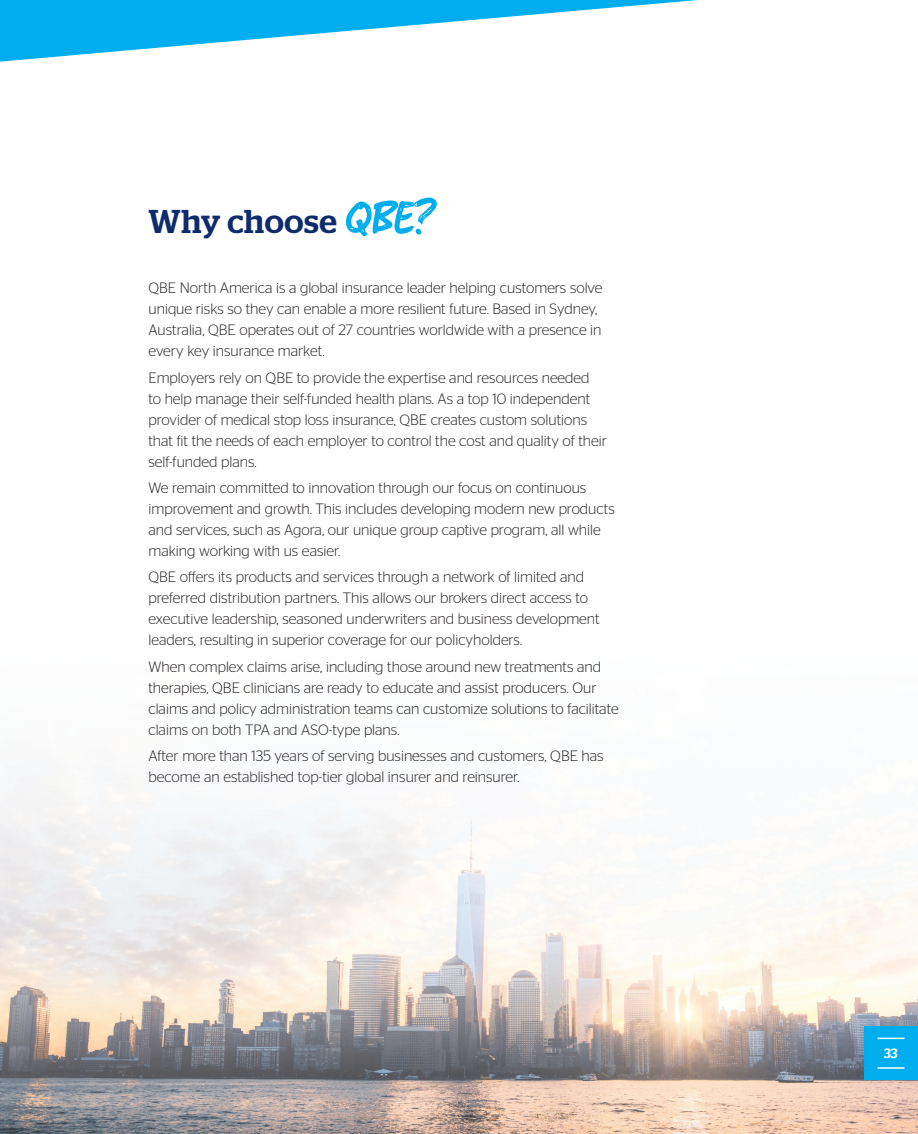
<style>
.page{position:relative;width:918px;height:1134px;background:#fff}
.page>*{position:absolute;margin:0;border:0;box-sizing:border-box;transform-origin:0 0}
.t1{font:500 33px "Stag";letter-spacing:.015em;color:#0d2b6d}
.t2{font:300 15px/21px "Stag Sans";color:#231f20}
.t3{font:500 13.5px "Stag";color:#fff}
.s1{font-family:"Markerfield";font-weight:400;font-size:54px;color:#00aeef}
</style>
<div class="page">
<img style="left:0;top:774px;width:918px;height:360px">
<svg style="left:0;top:0;width:698px;height:62px"></svg>
<div style="left:864px;top:1026px;width:54px;height:54px;background:#00aeef"></div>
<svg style="left:878px;top:1038px;width:26px;height:1px"></svg>
<hr style="left:878px;top:1067px;width:26px;height:2px;background:#fff">
<h1 class="t1" style="left:148px;top:202px;width:283px">Why choose <span class="s1">QBE?</span></h1>
<p class="t2" style="left:148px;top:277px;width:455px">QBE North America is a global insurance leader helping customers solve unique risks so they can enable a more resilient future. Based in Sydney, Australia, QBE operates out of 27 countries worldwide with a presence in every key insurance market.</p>
<p class="t2" style="left:148px;top:367px;width:460px">Employers rely on QBE to provide the expertise and resources needed<br>to help manage their self-funded health plans. As a top 10 independent provider of medical stop loss insurance, QBE creates custom solutions that fit the needs of each employer to control the cost and quality of their self-funded plans.</p>
<p class="t2" style="left:148px;top:477px;width:468px">We remain committed to innovation through our focus on continuous improvement and growth. This includes developing modern new products and services, such as Agora, our unique group captive program, all while making working with us easier.</p>
<p class="t2" style="left:148px;top:566px;width:453px">QBE offers its products and services through a network of limited and preferred distribution partners. This allows our brokers direct access to executive leadership, seasoned underwriters and business development leaders, resulting in superior coverage for our policyholders.</p>
<p class="t2" style="left:148px;top:656px;width:472px">When complex claims arise, including those around new treatments and therapies, QBE clinicians are ready to educate and assist producers. Our claims and policy administration teams can customize solutions to facilitate claims on both TPA and ASO-type plans.</p>
<p class="t2" style="left:148px;top:745px;width:457px">After more than 135 years of serving businesses and customers, QBE has become an established top-tier global insurer and reinsurer.</p>
<p class="t3" style="left:884px;top:1046px;width:15px">33</p>
</div>
